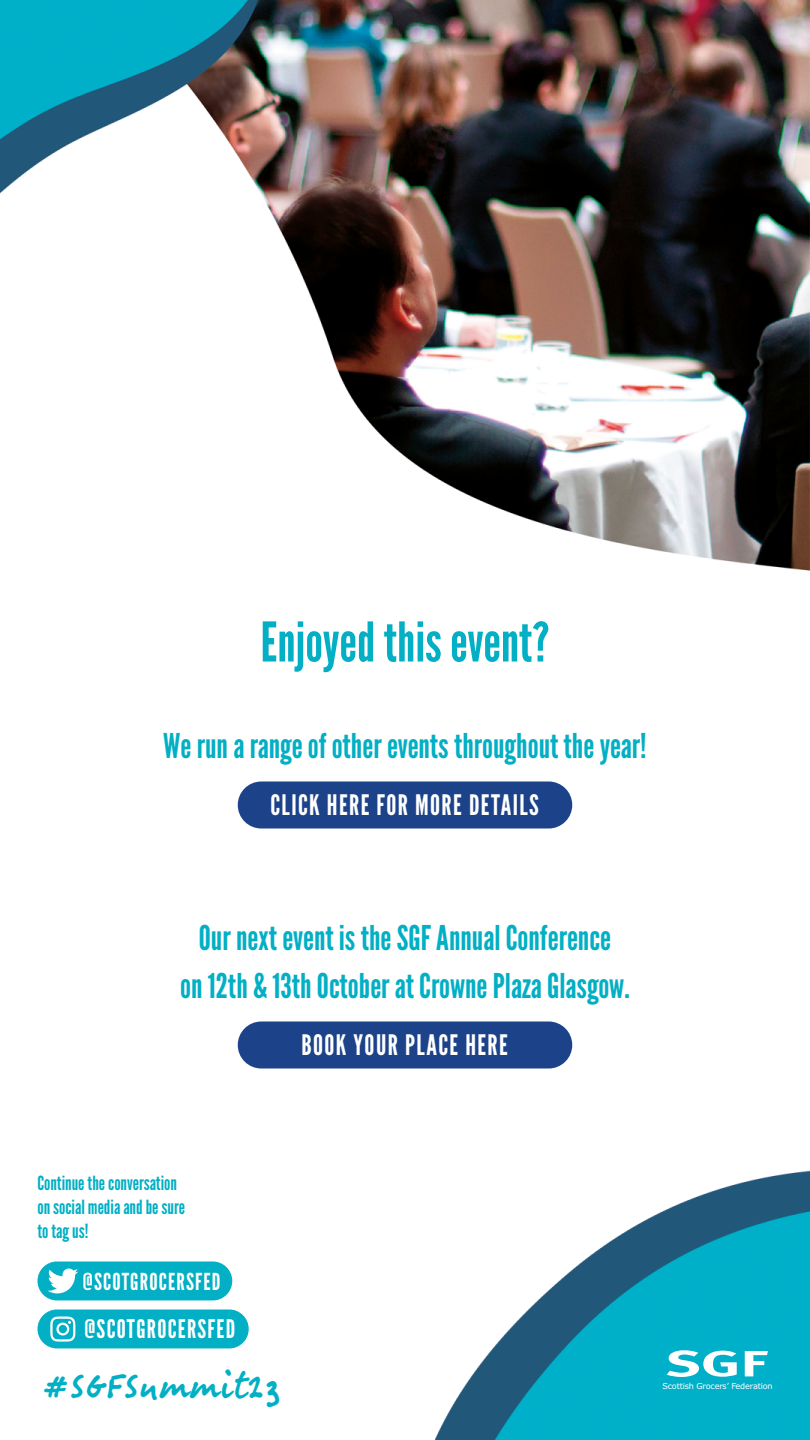
<style>
.page{position:relative;width:810px;height:1440px;background:#fff}
.page>*{position:absolute;margin:0;border:0;box-sizing:border-box;transform-origin:0 0}
.t1{font:54.53px "League Gothic";color:#02afc4}
.t2{font:34.12px/48px "League Gothic";color:#02afc4;text-align:center}
.t3{font:31.58px "Berranger Hand ITC Std";letter-spacing:.05em;color:#02afc4}
.t4{font:28.2px "League Gothic";letter-spacing:.05em;color:#fff}
.t5{font:25.65px "League Gothic";letter-spacing:.05em;color:#fff}
.t6{font:23.4px "League Gothic";letter-spacing:.05em;color:#fff}
.t7{font:19.5px/24px "League Gothic";color:#02afc4}
.t8{font:8.18px "Verdana";letter-spacing:-.025em;color:#fff}
</style>
<div class="page">
<img style="left:0;top:0;width:810px;height:1440px">
<svg style="left:667px;top:1350px;width:70px;height:27px"></svg>
<svg style="left:745px;top:1351px;width:23px;height:25px"></svg>
<div style="left:38px;top:1262px;width:194px;height:38px;background:#02afc4;border-radius:19px"></div>
<svg style="left:48px;top:1269px;width:30px;height:24px"></svg>
<div style="left:38px;top:1310px;width:211px;height:38px;background:#02afc4;border-radius:19px"></div>
<svg style="left:50px;top:1317px;width:25px;height:25px"></svg>
<div style="left:238px;top:782px;width:334px;height:47px;background:#1c438a;border-radius:23px"></div>
<div style="left:238px;top:1022px;width:334px;height:47px;background:#1c438a;border-radius:23px"></div>
<h1 class="t1" style="left:261px;top:610px;width:290px">Enjoyed this event?</h1>
<p class="t2" style="left:163px;top:722px;width:485px">We run a range of other events throughout the year!</p>
<p class="t4" style="left:270px;top:789px;width:270px">CLICK HERE FOR MORE DETAILS</p>
<p class="t2" style="left:180px;top:914px;width:451px">Our next event is the SGF Annual Conference<br>on 12th &amp; 13th October at Crowne Plaza Glasgow.</p>
<p class="t4" style="left:301px;top:1029px;width:208px">BOOK YOUR PLACE HERE</p>
<p class="t7" style="left:38px;top:1171px;width:149px">Continue the conversation on social media and be sure to tag us!</p>
<p class="t6" style="left:83px;top:1267px;width:139px">@SCOTGROCERSFED</p>
<p class="t5" style="left:84px;top:1314px;width:152px">@SCOTGROCERSFED</p>
<p class="t3" style="left:44px;top:1364px;width:238px">#SGFSummit23</p>
<p class="t8" style="left:662px;top:1380px;width:112px">Scottish Grocers’ Federation</p>
</div>
